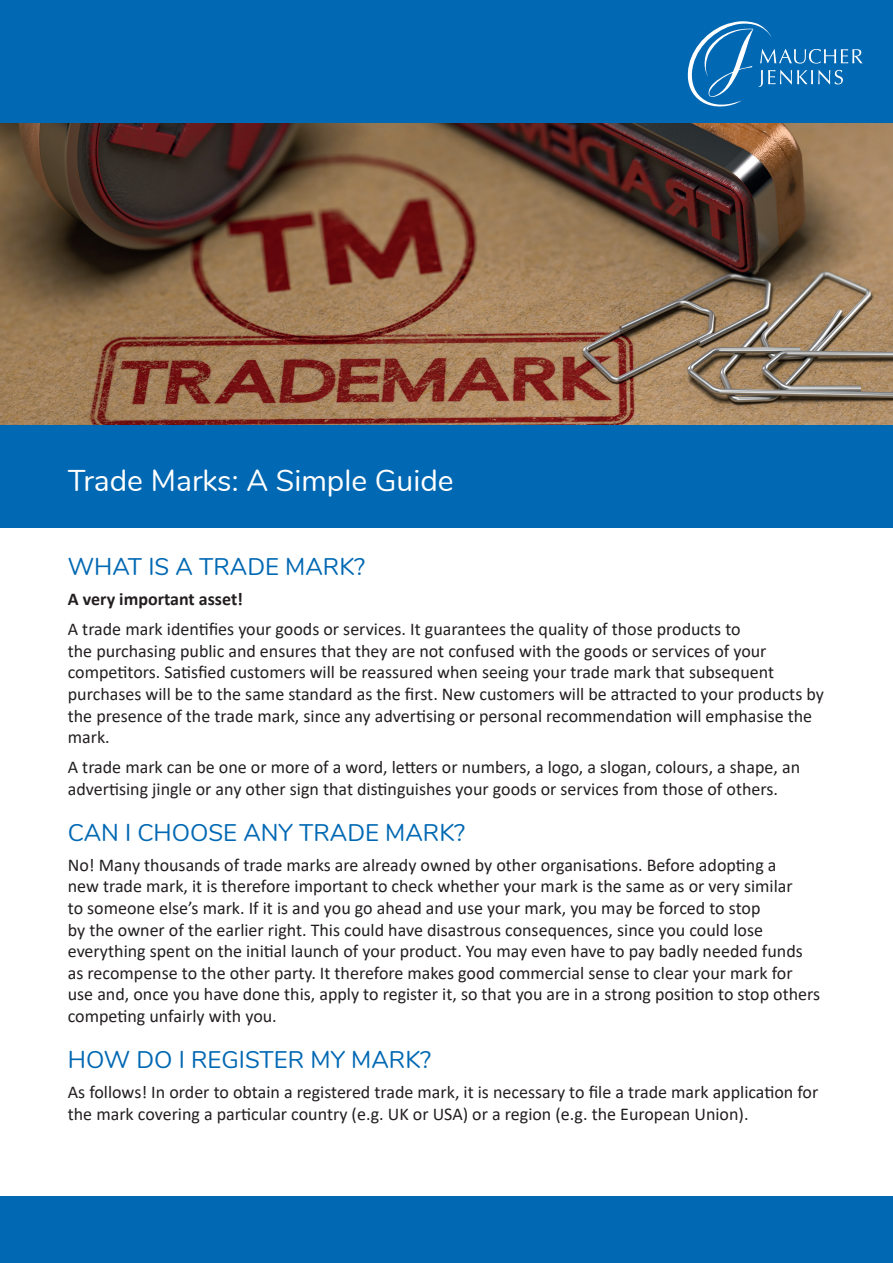
<style>
.page{position:relative;width:893px;height:1263px;background:#fff}
.page>*{position:absolute;margin:0;border:0;box-sizing:border-box;transform-origin:0 0}
.t1{font:30px "Nunito";color:#fff}
.t2{font:24px "Nunito";color:#0168b3}
.t3{font:18px/21.6px "Calibri";color:#231f20}
.t4{font:700 18px "Calibri";color:#231f20}
</style>
<div class="page">
<div style="left:0;top:1196px;width:893px;height:67px;background:#0168b3"></div>
<div style="left:0;top:0;width:893px;height:123px;background:#0168b3"></div>
<svg style="left:687px;top:21px;width:176px;height:86px"></svg>
<img style="left:0;top:123px;width:892px;height:302px">
<div style="left:0;top:425px;width:893px;height:102px;background:#0168b3"></div>
<h1 class="t1" style="left:68px;top:458px;width:387px">Trade Marks: A Simple Guide</h1>
<h2 class="t2" style="left:68px;top:549px;width:299px">WHAT IS A TRADE MARK?</h2>
<p class="t4" style="left:68px;top:586px;width:177px">A very important asset!</p>
<p class="t3" style="left:68px;top:618px;width:758px">A trade mark identifies your goods or services. It guarantees the quality of those products to<br>the purchasing public and ensures that they are not confused with the goods or services of your competitors. Satisfied customers will be reassured when seeing your trade mark that subsequent purchases will be to the same standard as the first. New customers will be attracted to your products by the presence of the trade mark, since any advertising or personal recommendation will emphasise the mark.</p>
<p class="t3" style="left:68px;top:756px;width:734px">A trade mark can be one or more of a word, letters or numbers, a logo, a slogan, colours, a shape, an advertising jingle or any other sign that distinguishes your goods or services from those of others.</p>
<h2 class="t2" style="left:68px;top:815px;width:399px">CAN I CHOOSE ANY TRADE MARK?</h2>
<p class="t3" style="left:68px;top:853px;width:754px">No! Many thousands of trade marks are already owned by other organisations. Before adopting a<br>new trade mark, it is therefore important to check whether your mark is the same as or very similar<br>to someone else’s mark. If it is and you go ahead and use your mark, you may be forced to stop<br>by the owner of the earlier right. This could have disastrous consequences, since you could lose everything spent on the initial launch of your product. You may even have to pay badly needed funds as recompense to the other party. It therefore makes good commercial sense to clear your mark for use and, once you have done this, apply to register it, so that you are in a strong position to stop others competing unfairly with you.</p>
<h2 class="t2" style="left:68px;top:1042px;width:365px">HOW DO I REGISTER MY MARK?</h2>
<p class="t3" style="left:68px;top:1081px;width:752px">As follows! In order to obtain a registered trade mark, it is necessary to file a trade mark application for the mark covering a particular country (e.g. UK or USA) or a region (e.g. the European Union).</p>
</div>
